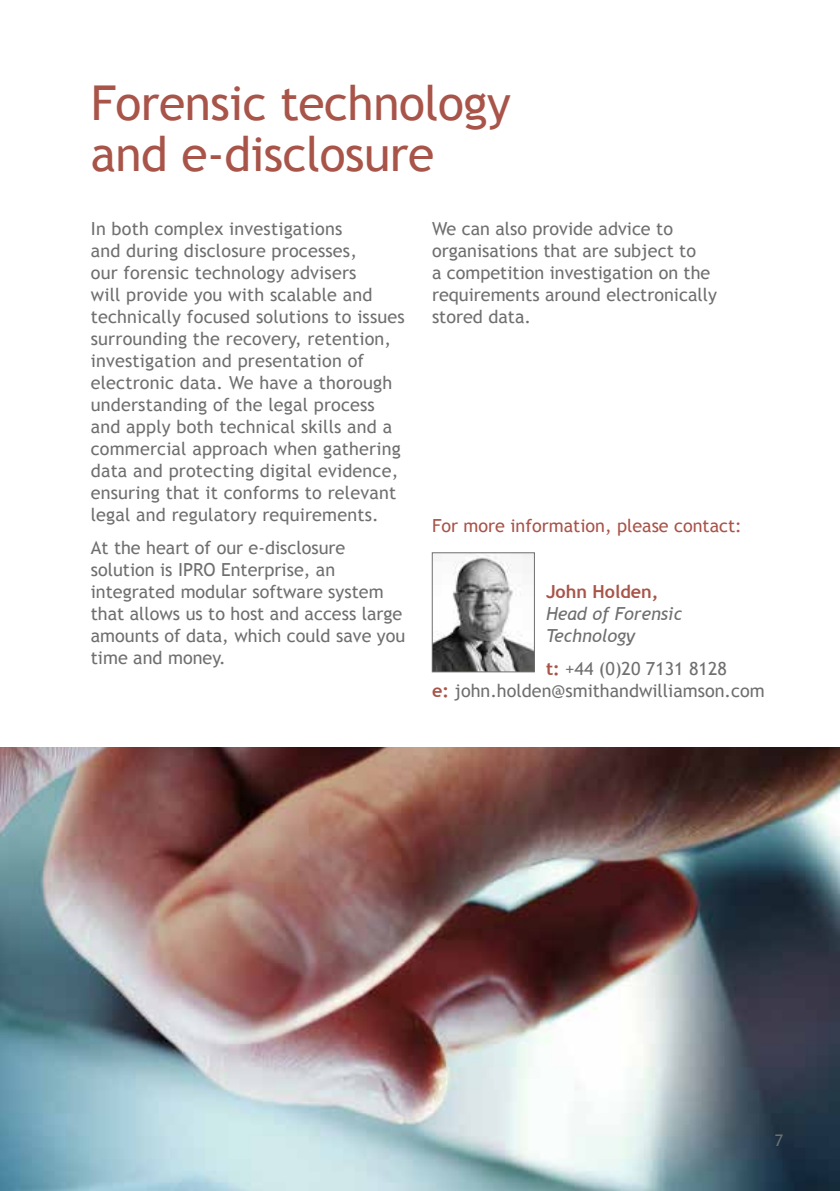
<style>
.page{position:relative;width:840px;height:1191px;background:#fff}
.page>*{position:absolute;margin:0;border:0;box-sizing:border-box;transform-origin:0 0}
.t1{font:48px/50px "Trebuchet MS";letter-spacing:-.01em;color:#a85449}
.t2{font:18px/22px "Trebuchet MS";letter-spacing:.01em;color:#706f6f}
.t3{font:18px "Trebuchet MS";color:#a85449}
.t4{font:italic 18px/22px "Trebuchet MS";color:#706f6f}
.t5{font:700 18px "Trebuchet MS";color:#a85449}
.t6{font:16px "Trebuchet MS";color:#706f6f}
.s1{font-weight:700;color:#a85449}
</style>
<div class="page">
<img style="left:0;top:747px;width:839px;height:444px">
<img style="left:434px;top:554px;width:98px;height:116px">
<div style="left:432px;top:552px;width:102px;height:120px;border:1px solid #706f6f"></div>
<h1 class="t1" style="left:91px;top:79px;width:421px">Forensic technology and e-disclosure</h1>
<p class="t2" style="left:91px;top:218px;width:315px">In both complex investigations<br>and during disclosure processes,<br>our forensic technology advisers<br>will provide you with scalable and technically focused solutions to issues surrounding the recovery, retention, investigation and presentation of electronic data. We have a thorough understanding of the legal process and apply both technical skills and a commercial approach when gathering data and protecting digital evidence, ensuring that it conforms to relevant legal and regulatory requirements.</p>
<p class="t2" style="left:91px;top:537px;width:316px">At the heart of our e-disclosure solution is IPRO Enterprise, an integrated modular software system that allows us to host and access large amounts of data, which could save you time and money.</p>
<p class="t2" style="left:432px;top:218px;width:286px">We can also provide advice to organisations that are subject to<br>a competition investigation on the requirements around electronically stored data.</p>
<p class="t3" style="left:432px;top:515px;width:311px">For more information, please contact:</p>
<p class="t5" style="left:545px;top:580px;width:114px">John Holden,</p>
<p class="t4" style="left:545px;top:603px;width:137px">Head of Forensic<br>Technology</p>
<p class="t2" style="left:432px;top:658px;width:334px;text-indent:114px"><span class="s1">t:</span> +44 (0)20 7131 8128<br><span class="s1">e:</span> john.holden@smithandwilliamson.com</p>
<p class="t6" style="left:774px;top:1131px;width:10px">7</p>
</div>
